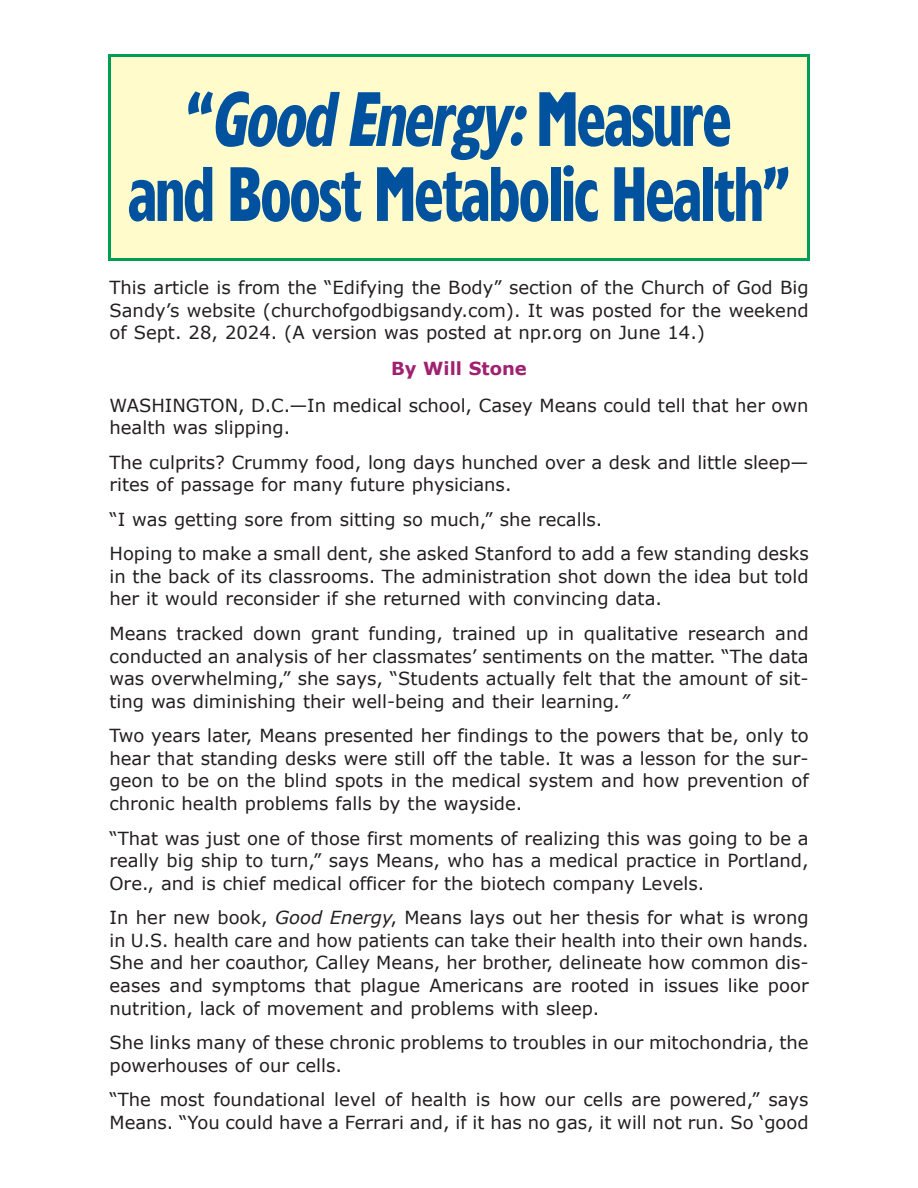
<style>
.page{position:relative;width:918px;height:1188px;background:#fff}
.page>*{position:absolute;margin:0;border:0;box-sizing:border-box;transform-origin:0 0}
.t1{font:700 72px/75px "Forever";letter-spacing:-.02em;color:#00529f;text-align:center;scale:.76 1}
.t2{font:18px/22.5px "Verdana";color:#231f20}
.t3{font:700 18px "Verdana";color:#a0216f}
.s1{font-style:italic}
</style>
<div class="page">
<div style="left:110px;top:56px;width:698px;height:204px;background:#fffbcb"></div>
<div style="left:108px;top:54px;width:702px;height:207px;border:3px solid #009d57"></div>
<h1 class="t1" style="left:128px;top:91px;width:872px">“<span class="s1">Good Energy:</span>Measure<br>and Boost Metabolic Health”</h1>
<p class="t2" style="left:110px;top:276px;width:701px;text-align:justify">This article is from the “Edifying the Body” section of the Church of God Big Sandy’s website (churchofgodbigsandy.com). It was posted for the weekend of Sept. 28, 2024. (A version was posted at npr.org on June 14.)</p>
<p class="t3" style="left:391px;top:357px;width:137px">By Will Stone</p>
<p class="t2" style="left:110px;top:393px;width:701px">WASHINGTON, D.C.—In medical school, Casey Means could tell that her own health was slipping.</p>
<p class="t2" style="left:110px;top:450px;width:701px">The culprits? Crummy food, long days hunched over a desk and little sleep— rites of passage for many future physicians.</p>
<p class="t2" style="left:110px;top:501px;width:701px;line-height:34.5px">“I was getting sore from sitting so much,” she recalls.<br>Hoping to make a small dent, she asked Stanford to add a few standing desks</p>
<p class="t2" style="left:110px;top:564px;width:701px">in the back of its classrooms. The administration shot down the idea but told her it would reconsider if she returned with convincing data.</p>
<p class="t2" style="left:110px;top:622px;width:701px;text-align:justify">Means tracked down grant funding, trained up in qualitative research and conducted an analysis of her classmates’ sentiments on the matter. “The data was overwhelming,” she says, “Students actually felt that the amount of sit&shy;ting was diminishing their well-being and their learning<span class="s1">.”</span></p>
<p class="t2" style="left:110px;top:724px;width:701px;text-align:justify">Two years later, Means presented her findings to the powers that be, only to hear that standing desks were still off the table. It was a lesson for the sur&shy;geon to be on the blind spots in the medical system and how prevention of chronic health problems falls by the wayside.</p>
<p class="t2" style="left:110px;top:826px;width:701px;text-align:justify">“That was just one of those first moments of realizing this was going to be a really big ship to turn,” says Means, who has a medical practice in Portland, Ore., and is chief medical officer for the biotech company Levels.</p>
<p class="t2" style="left:110px;top:906px;width:701px;text-align:justify">In her new book, <span class="s1">Good Energy</span>, Means lays out her thesis for what is wrong in U.S. health care and how patients can take their health into their own hands.<br>She and her coauthor, Calley Means, her brother, delineate how common dis&shy;eases and symptoms that plague Americans are rooted in issues like poor nutrition, lack of movement and problems with sleep.</p>
<p class="t2" style="left:110px;top:1031px;width:701px">She links many of these chronic problems to troubles in our mitochondria, the powerhouses of our cells.</p>
<p class="t2" style="left:110px;top:1088px;width:701px">“The most foundational level of health is how our cells are powered,” says<br>Means. “You could have a Ferrari and, if it has no gas, it will not run. So ‘good</p>
</div>
